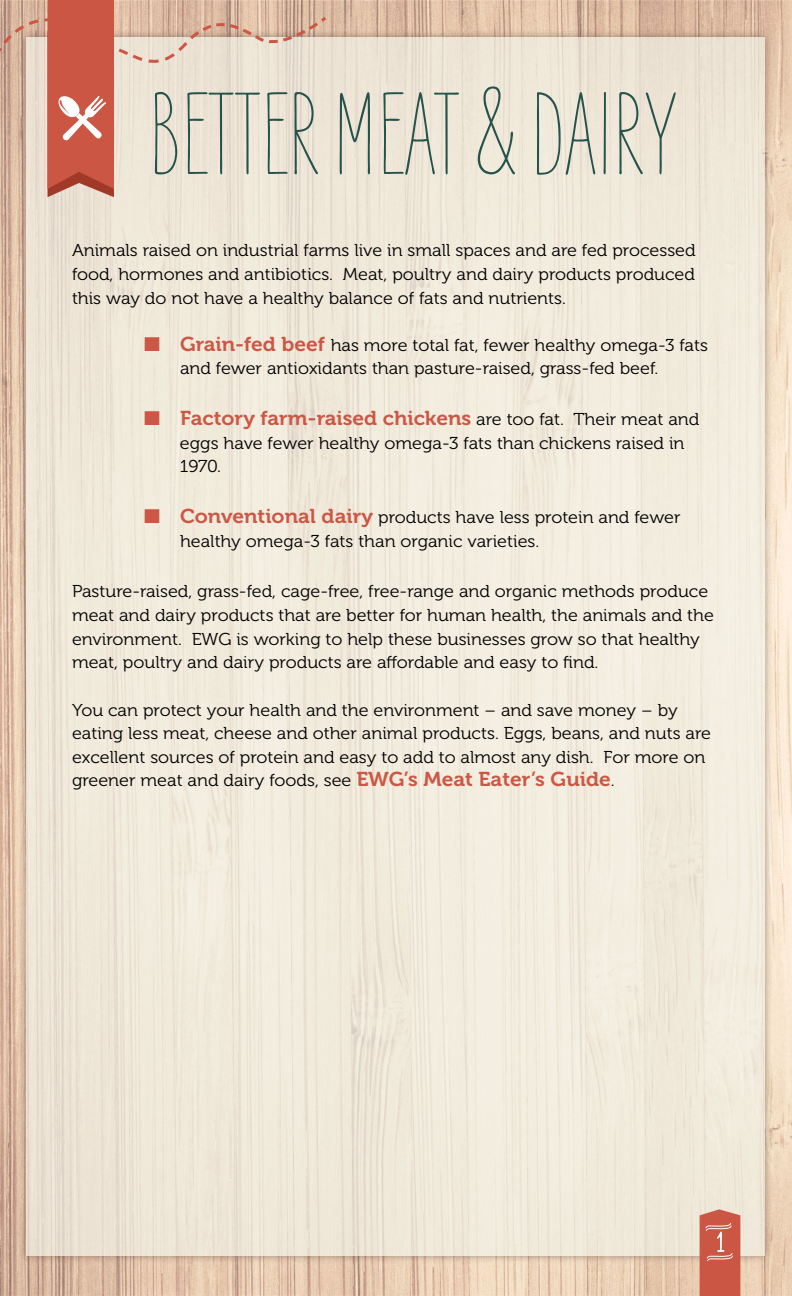
<style>
.page{position:relative;width:792px;height:1296px;background:#fff}
.page>*{position:absolute;margin:0;border:0;box-sizing:border-box;transform-origin:0 0}
.t1{font:120px "Liebe Erika";color:#25534b}
.t2{font:20px "Museo 700";color:#cc5745;scale:1.05 1}
.t3{font:17.2px/23.6px "Museo 300";color:#000;scale:1.05 1}
.s1{color:#cc5745}
.s2{font-family:"Museo 700";font-size:20px;color:#cc5745}
.s3{font-family:"Museo 300";font-size:17.2px;color:#000}
</style>
<div class="page">
<img style="left:0;top:0;width:792px;height:1296px">
<div style="left:18px;top:30px;width:755px;height:1234px;background:#59453a;opacity:.75"></div>
<div style="left:26px;top:37px;width:739px;height:1219px;background:#f1eadb"></div>
<svg style="left:0;top:0;width:328px;height:197px"></svg>
<svg style="left:700px;top:1209px;width:40px;height:87px;background:#ce6352"></svg>
<h1 class="t1" style="left:148px;top:66px;width:530px">BETTER MEAT &amp; DAIRY</h1>
<p class="t3" style="left:72px;top:239px;width:596px;text-align:justify">Animals raised on industrial farms live in small spaces and are fed processed food, hormones and antibiotics. Meat, poultry and dairy products produced this way do not have a healthy balance of fats and nutrients.</p>
<p class="t3" style="left:180px;top:333px;width:504px;text-indent:-36px"><span class="s1">■</span> <span class="s2">Grain-fed beef</span> has more total fat, fewer healthy omega-3 fats and fewer antioxidants than pasture-raised, grass-fed beef.</p>
<p class="t2" style="left:144px;top:407px;width:530px">■ Factory farm-raised chickens <span class="s3">are too fat. Their meat and</span></p>
<p class="t3" style="left:180px;top:431px;width:482px">eggs have fewer healthy omega-3 fats than chickens raised in<br>1970.</p>
<p class="t3" style="left:180px;top:506px;width:478px;text-indent:-36px"><span class="s1">■</span> <span class="s2">Conventional dairy</span> products have less protein and fewer healthy omega-3 fats than organic varieties.</p>
<p class="t3" style="left:72px;top:580px;width:613px">Pasture-raised, grass-fed, cage-free, free-range and organic methods produce meat and dairy products that are better for human health, the animals and the environment. EWG is working to help these businesses grow so that healthy meat, poultry and dairy products are affordable and easy to find.</p>
<p class="t3" style="left:72px;top:698px;width:610px">You can protect your health and the environment – and save money – by eating less meat, cheese and other animal products. Eggs, beans, and nuts are excellent sources of protein and easy to add to almost any dish. For more on greener meat and dairy foods, see <span class="s2">EWG’s Meat Eater’s Guide</span>.</p>
</div>
